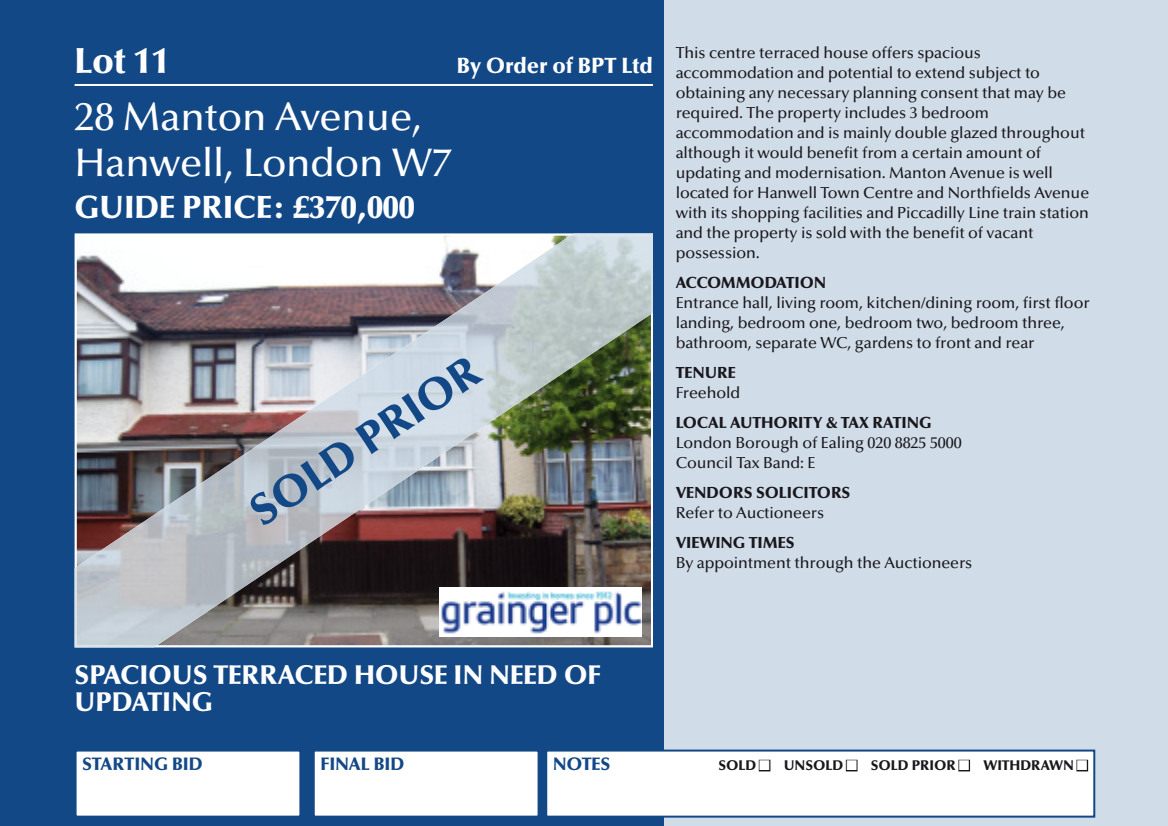
<style>
.page{position:relative;width:1168px;height:826px;background:#d0dde8}
.page>*{position:absolute;margin:0;border:0;box-sizing:border-box;transform-origin:0 0}
.t1{font:900 44px "Optima LT Std";color:#134887}
.t2{font:500 40px/46px "Optima LT Std";letter-spacing:-.005em;color:#fff}
.t3{font:900 36px "Optima LT Std";color:#fff}
.t4{font:900 32px "Optima LT Std";letter-spacing:-.005em;color:#fff}
.t5{font:900 27px/27px "Optima LT Std";letter-spacing:-.005em;color:#fff}
.t6{font:900 22px "Optima LT Std";letter-spacing:-.005em;color:#fff}
.t7{font:900 18px "Optima LT Std";letter-spacing:-.005em;color:#134887}
.t8{font:500 16px/20px "Optima LT Std";letter-spacing:-.005em;color:#1a171c}
.t9{font:900 16px "Optima LT Std";letter-spacing:-.005em;color:#1a171c}
.t10{font:900 16px "Optima LT Std";letter-spacing:-.035em;color:#1a171c}
.t11{font:900 14px "Optima LT Std";letter-spacing:-.005em;color:#1a171c}
</style>
<div class="page">
<div style="left:0;top:0;width:664px;height:826px;background:#134887"></div>
<hr style="left:75px;top:84px;width:578px;height:2px;background:#fff">
<div style="left:76px;top:750px;width:224px;height:66px;background:#fff"></div>
<div style="left:75px;top:749px;width:226px;height:68px;border:2px solid #134887"></div>
<div style="left:314px;top:750px;width:224px;height:66px;background:#fff"></div>
<div style="left:313px;top:749px;width:226px;height:68px;border:2px solid #134887"></div>
<div style="left:546px;top:750px;width:548px;height:66px;background:#fff"></div>
<div style="left:545px;top:749px;width:550px;height:68px;border:2px solid #134887"></div>
<img style="left:75px;top:233px;width:578px;height:414px">
<img style="left:439px;top:587px;width:202px;height:49px">
<h3 class="t3" style="left:75px;top:46px;width:96px">Lot 11</h3>
<h3 class="t6" style="left:457px;top:56px;width:198px">By Order of BPT Ltd</h3>
<h2 class="t2" style="left:75px;top:98px;width:379px">28 Manton Avenue,<br>Hanwell, London W7</h2>
<h3 class="t4" style="left:75px;top:194px;width:342px">GUIDE PRICE: £370,000</h3>
<h1 class="t1" style="left:244px;top:501px;width:269px;rotate:-34deg">SOLD PRIOR</h1>
<p class="t8" style="left:676px;top:44px;width:415px">This centre terraced house offers spacious accommodation and potential to extend subject to obtaining any necessary planning consent that may be required. The property includes 3 bedroom accommodation and is mainly double glazed throughout although it would benefit from a certain amount of updating and modernisation. Manton Avenue is well located for Hanwell Town Centre and Northfields Avenue with its shopping facilities and Piccadilly Line train station and the property is sold with the benefit of vacant possession.</p>
<p class="t10" style="left:676px;top:276px;width:152px">ACCOMMODATION</p>
<p class="t8" style="left:676px;top:294px;width:415px">Entrance hall, living room, kitchen/dining room, first floor landing, bedroom one, bedroom two, bedroom three, bathroom, separate WC, gardens to front and rear</p>
<p class="t9" style="left:676px;top:366px;width:62px">TENURE</p>
<p class="t8" style="left:676px;top:384px;width:66px">Freehold</p>
<p class="t9" style="left:676px;top:416px;width:257px">LOCAL AUTHORITY &amp; TAX RATING</p>
<p class="t8" style="left:676px;top:434px;width:288px">London Borough of Ealing 020 8825 5000<br>Council Tax Band: E</p>
<p class="t9" style="left:676px;top:486px;width:176px">VENDORS SOLICITORS</p>
<p class="t8" style="left:676px;top:504px;width:150px">Refer to Auctioneers</p>
<p class="t9" style="left:676px;top:536px;width:120px">VIEWING TIMES</p>
<p class="t8" style="left:676px;top:554px;width:298px">By appointment through the Auctioneers</p>
<h3 class="t5" style="left:75px;top:664px;width:528px">SPACIOUS TERRACED HOUSE IN NEED OF<br>UPDATING</h3>
<p class="t7" style="left:82px;top:757px;width:122px">STARTING BID</p>
<p class="t7" style="left:320px;top:757px;width:86px">FINAL BID</p>
<p class="t7" style="left:553px;top:757px;width:59px">NOTES</p>
<p class="t11" style="left:718px;top:760px;width:371px">SOLD ■ UNSOLD ■ SOLD PRIOR ■ WITHDRAWN ■</p>
</div>
